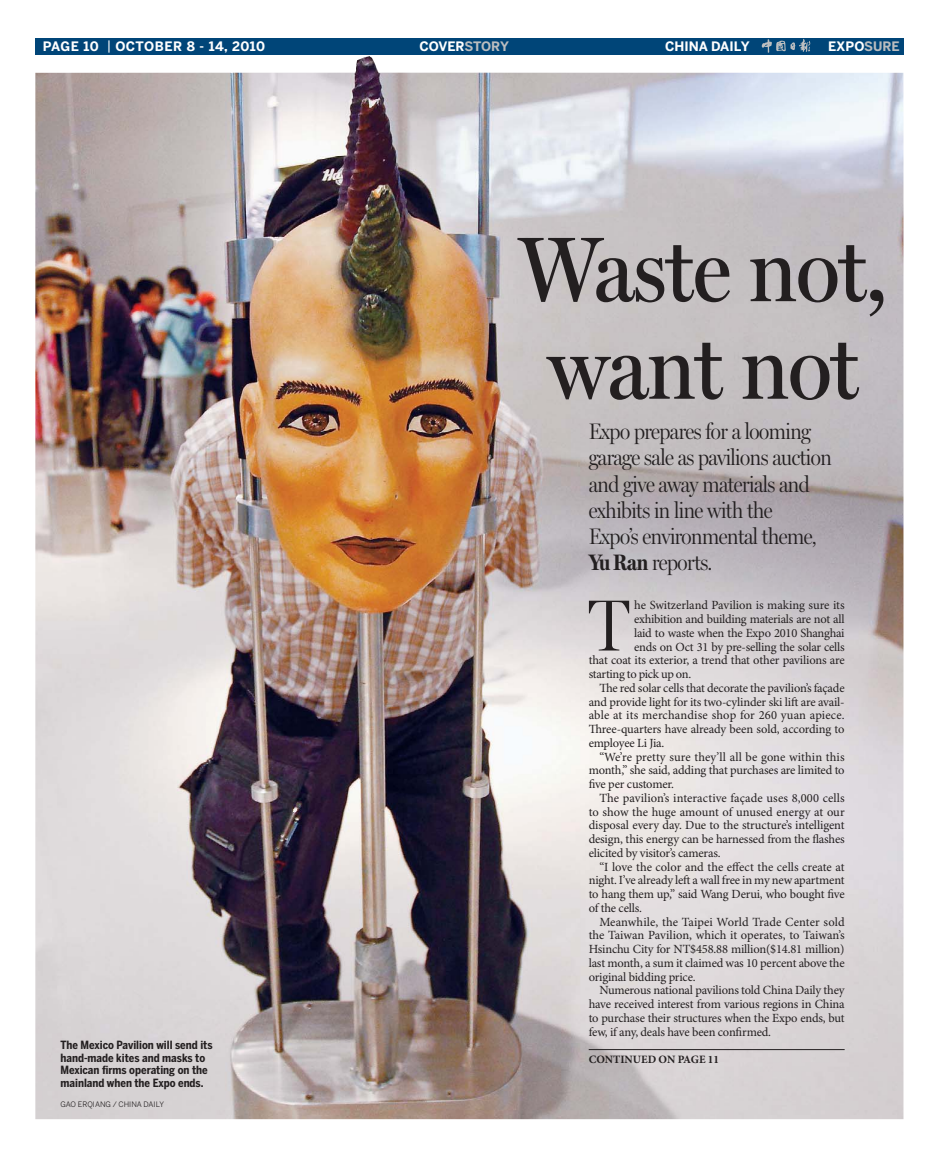
<style>
.page{position:relative;width:939px;height:1170px;background:#fff}
.page>*{position:absolute;margin:0;border:0;box-sizing:border-box;transform-origin:0 0}
.t1{font:92.5px/97.5px "Miller Headline";letter-spacing:-.01em;color:#231f20;text-align:center}
.t2{font:300 72.88px "Miller Headline";color:#231f20}
.t3{font:300 22.5px/26.2px "Miller Headline";letter-spacing:-.02em;color:#231f20}
.t4{font:700 13px "Benton Sans";color:#fff}
.t5{font:700 13px "Benton Sans";letter-spacing:.03em;color:#fff}
.t6{font:12.5px "Minion Pro";letter-spacing:-.015em;color:#231f20}
.t7{font:12.5px "Minion Pro";letter-spacing:.005em;color:#231f20}
.t8{font:12.5px "Minion Pro";letter-spacing:.01em;color:#231f20}
.t9{font:12.5px "Minion Pro";letter-spacing:.015em;color:#231f20}
.t10{font:700 11.25px/12.5px "Benton Sans Cond";color:#231f20}
.t11{font:700 11.25px "Minion Pro";color:#231f20}
.t12{font:7.5px "Benton Sans";color:#231f20}
.s1{font-weight:400}
.s2{color:#bbbdbf}
.s3{font-weight:700}
</style>
<div class="page">
<div style="left:35px;top:38px;width:868px;height:17px;background:#004578"></div>
<svg style="left:762px;top:39px;width:48px;height:14px"></svg>
<img style="left:35px;top:56px;width:868px;height:1063px">
<hr style="left:589px;top:1049px;width:256px;height:1px;background:#231f20">
<p class="t5" style="left:43px;top:41px;width:224px">PAGE 10 <span class="s1">|</span> OCTOBER 8 - 14, 2010</p>
<p class="t4" style="left:419px;top:41px;width:91px">COVER<span class="s2">STORY</span></p>
<p class="t4" style="left:665px;top:41px;width:86px">CHINA DAILY</p>
<p class="t4" style="left:828px;top:41px;width:73px">EXPO<span class="s2">SURE</span></p>
<h1 class="t1" style="left:519px;top:223px;width:370px">Waste not, want not</h1>
<p class="t10" style="left:61px;top:1039px;width:154px">The Mexico Pavilion will send its hand-made kites and masks to<br>Mexican firms operating on the mainland when the Expo ends.</p>
<p class="t12" style="left:61px;top:1101px;width:105px">GAO ERQIANG / CHINA DAILY</p>
<h3 class="t3" style="left:589px;top:420px;width:244px">Expo prepares for a looming garage sale as pavilions auction and give away materials and exhibits in line with the<br>Expo’s environmental theme,<br><span class="s3">Yu Ran</span> reports.</h3>
<h2 class="t2" style="left:589px;top:596px;width:42px">T</h2>
<p class="t6" style="left:634px;top:600px;width:212px">he Switzerland Pavilion is making sure its</p>
<p class="t6" style="left:634px;top:614px;width:212px">exhibition and building materials are not all</p>
<p class="t6" style="left:634px;top:627px;width:212px">laid to waste when the Expo 2010 Shanghai</p>
<p class="t6" style="left:634px;top:641px;width:212px">ends on Oct 31 by pre-selling the solar cells</p>
<p class="t6" style="left:589px;top:655px;width:257px">that coat its exterior, a trend that other pavilions are</p>
<p class="t6" style="left:589px;top:669px;width:104px">starting to pick up on.</p>
<p class="t6" style="left:599px;top:682px;width:247px">The red solar cells that decorate the pavilion’s façade</p>
<p class="t6" style="left:589px;top:696px;width:257px">and provide light for its two-cylinder ski lift are avail-</p>
<p class="t9" style="left:589px;top:710px;width:257px">able at its merchandise shop for 260 yuan apiece.</p>
<p class="t6" style="left:589px;top:724px;width:257px">Three-quarters have already been sold, according to</p>
<p class="t6" style="left:589px;top:737px;width:77px">employee Li Jia.</p>
<p class="t7" style="left:599px;top:751px;width:247px">“We’re pretty sure they’ll all be gone within this</p>
<p class="t6" style="left:589px;top:765px;width:257px">month,” she said, adding that purchases are limited to</p>
<p class="t6" style="left:589px;top:779px;width:87px">five per customer.</p>
<p class="t8" style="left:599px;top:792px;width:247px">The pavilion’s interactive façade uses 8,000 cells</p>
<p class="t6" style="left:589px;top:806px;width:257px">to show the huge amount of unused energy at our</p>
<p class="t6" style="left:589px;top:820px;width:257px">disposal every day. Due to the structure’s intelligent</p>
<p class="t6" style="left:589px;top:834px;width:257px">design, this energy can be harnessed from the flashes</p>
<p class="t6" style="left:589px;top:847px;width:133px">elicited by visitor’s cameras.</p>
<p class="t7" style="left:599px;top:861px;width:247px">“I love the color and the effect the cells create at</p>
<p class="t6" style="left:589px;top:875px;width:257px">night. I’ve already left a wall free in my new apartment</p>
<p class="t6" style="left:589px;top:889px;width:257px">to hang them up,” said Wang Derui, who bought five</p>
<p class="t6" style="left:589px;top:902px;width:55px">of the cells.</p>
<p class="t8" style="left:599px;top:916px;width:247px">Meanwhile, the Taipei World Trade Center sold</p>
<p class="t6" style="left:589px;top:930px;width:257px">the Taiwan Pavilion, which it operates, to Taiwan’s</p>
<p class="t6" style="left:589px;top:944px;width:257px">Hsinchu City for NT$458.88 million($14.81 million)</p>
<p class="t6" style="left:589px;top:957px;width:257px">last month, a sum it claimed was 10 percent above the</p>
<p class="t6" style="left:589px;top:971px;width:108px">original bidding price.</p>
<p class="t6" style="left:599px;top:985px;width:247px">Numerous national pavilions told China Daily they</p>
<p class="t6" style="left:589px;top:999px;width:257px">have received interest from various regions in China</p>
<p class="t6" style="left:589px;top:1012px;width:257px">to purchase their structures when the Expo ends, but</p>
<p class="t6" style="left:589px;top:1026px;width:184px">few, if any, deals have been confirmed.</p>
<p class="t11" style="left:589px;top:1052px;width:132px">CONTINUED ON PAGE 11</p>
</div>
